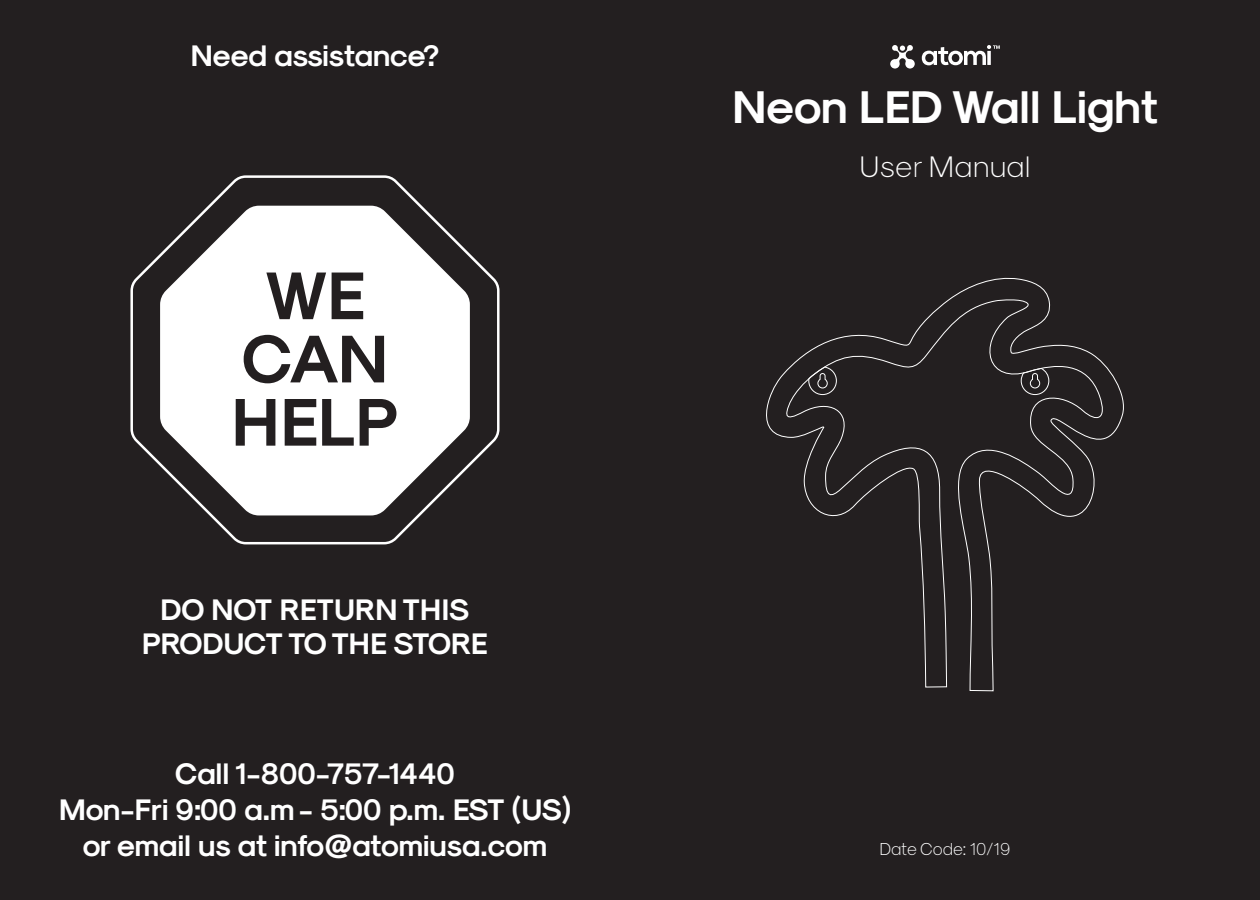
<style>
.page{position:relative;width:1260px;height:900px;background:#231f20}
.page>*{position:absolute;margin:0;border:0;box-sizing:border-box;transform-origin:0 0}
.t1{font:68px/63.2px "Sk Modernist Bold";color:#231f20;text-align:center}
.t2{font:46.25px "Sk Modernist Bold";color:#fff}
.t3{font:30px/36px "Sk Modernist Bold";color:#fff;text-align:center}
.t4{font:30px "Sk Modernist Light";color:#fff}
.t5{font:17.5px "Sk Modernist Light";color:#fff}
</style>
<div class="page">
<svg style="left:890px;top:45px;width:25px;height:24px"></svg>
<svg style="left:922px;top:45px;width:78px;height:20px"></svg>
<svg style="left:130px;top:175px;width:370px;height:370px"></svg>
<svg style="left:160px;top:206px;width:310px;height:309px;fill:#fff"></svg>
<svg style="left:766px;top:277px;width:358px;height:414px"></svg>
<p class="t3" style="left:191px;top:37px;width:250px">Need assistance?</p>
<h1 class="t1" style="left:232px;top:263px;width:168px">WE<br>CAN<br>HELP</h1>
<p class="t3" style="left:142px;top:593px;width:347px;line-height:33.5px">DO NOT RETURN THIS<br>PRODUCT TO THE STORE</p>
<p class="t3" style="left:59px;top:755px;width:513px">Call 1-800-757-1440<br>Mon-Fri 9:00 a.m - 5:00 p.m. EST (US) or email us at info@atomiusa.com</p>
<h2 class="t2" style="left:733px;top:77px;width:427px">Neon LED Wall Light</h2>
<p class="t4" style="left:859px;top:148px;width:173px">User Manual</p>
<p class="t5" style="left:879px;top:838px;width:133px">Date Code: 10/19</p>
</div>
